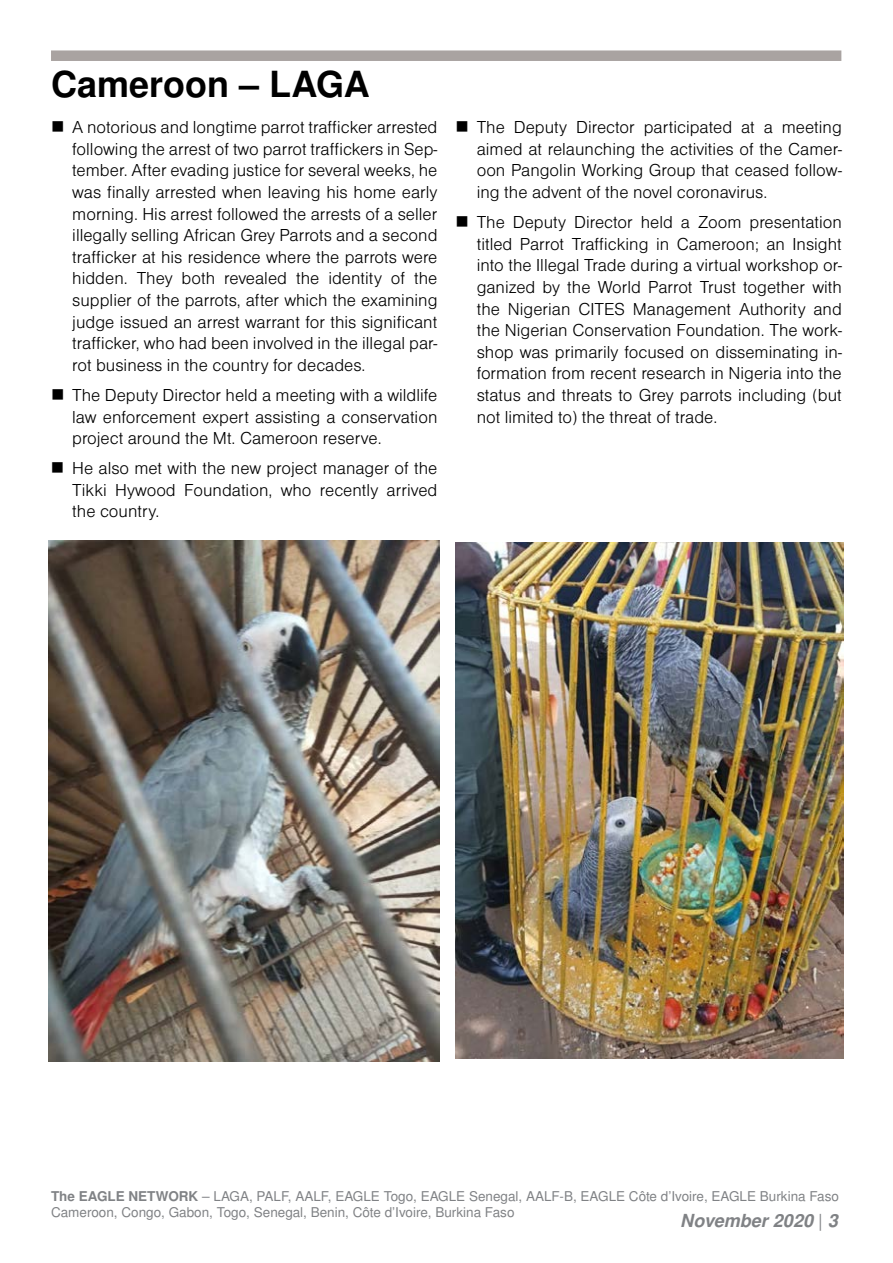
<style>
.page{position:relative;width:893px;height:1263px;background:#fff}
.page>*{position:absolute;margin:0;border:0;box-sizing:border-box;transform-origin:0 0}
.t1{font:700 36px "Nimbus Sans LOT";color:#000}
.t2{font:18px/21.6px "Nimbus Sans DOT Ligh";color:#000;text-align:justify}
.t3{font:italic 700 18px "Nimbus Sans LOT";color:#808285}
.t4{font:13.5px/16.2px "Nimbus Sans LOT";color:#808285}
.s1{font-weight:700}
.s2{font-weight:400;font-style:normal}
</style>
<div class="page">
<div style="left:51px;top:50px;width:790px;height:11px;background:#a9a3a1"></div>
<img style="left:456px;top:542px;width:387px;height:517px">
<img style="left:49px;top:540px;width:391px;height:521px">
<h1 class="t1" style="left:51px;top:63px;width:320px">Cameroon – LAGA</h1>
<p class="t2" style="left:72px;top:117px;width:367px">A notorious and longtime parrot trafficker arrested following the arrest of two parrot traffickers in Sep&shy;tember. After evading justice for several weeks, he was finally arrested when leaving his home early morning. His arrest followed the arrests of a seller illegally selling African Grey Parrots and a second trafficker at his residence where the parrots were hidden. They both revealed the identity of the supplier of the parrots, after which the examining judge issued an arrest warrant for this significant trafficker, who had been involved in the illegal par&shy;rot business in the country for decades.</p>
<p class="t2" style="left:72px;top:384px;width:367px">The Deputy Director held a meeting with a wildlife law enforcement expert assisting a conservation project around the Mt. Cameroon reserve.</p>
<p class="t2" style="left:72px;top:458px;width:367px">He also met with the new project manager of the Tikki Hywood Foundation, who recently arrived the country.</p>
<p class="t2" style="left:477px;top:117px;width:367px">The Deputy Director participated at a meeting aimed at relaunching the activities of the Camer&shy;oon Pangolin Working Group that ceased follow&shy;ing the advent of the novel coronavirus.</p>
<p class="t2" style="left:477px;top:212px;width:367px">The Deputy Director held a Zoom presentation titled Parrot Trafficking in Cameroon; an Insight into the Illegal Trade during a virtual workshop or&shy;ganized by the World Parrot Trust together with the Nigerian CITES Management Authority and the Nigerian Conservation Foundation. The work&shy;shop was primarily focused on disseminating in&shy;formation from recent research in Nigeria into the status and threats to Grey parrots including (but not limited to) the threat of trade.</p>
<p class="t4" style="left:51px;top:1189px;width:789px"><span class="s1">The EAGLE NETWORK</span> – LAGA, PALF, AALF, EAGLE Togo, EAGLE Senegal, AALF-B, EAGLE Côte d’Ivoire, EAGLE Burkina Faso<br>Cameroon, Congo, Gabon, Togo, Senegal, Benin, Côte d’Ivoire, Burkina Faso</p>
<p class="t3" style="left:680px;top:1210px;width:159px">November 2020 <span class="s2">|</span> 3</p>
</div>
